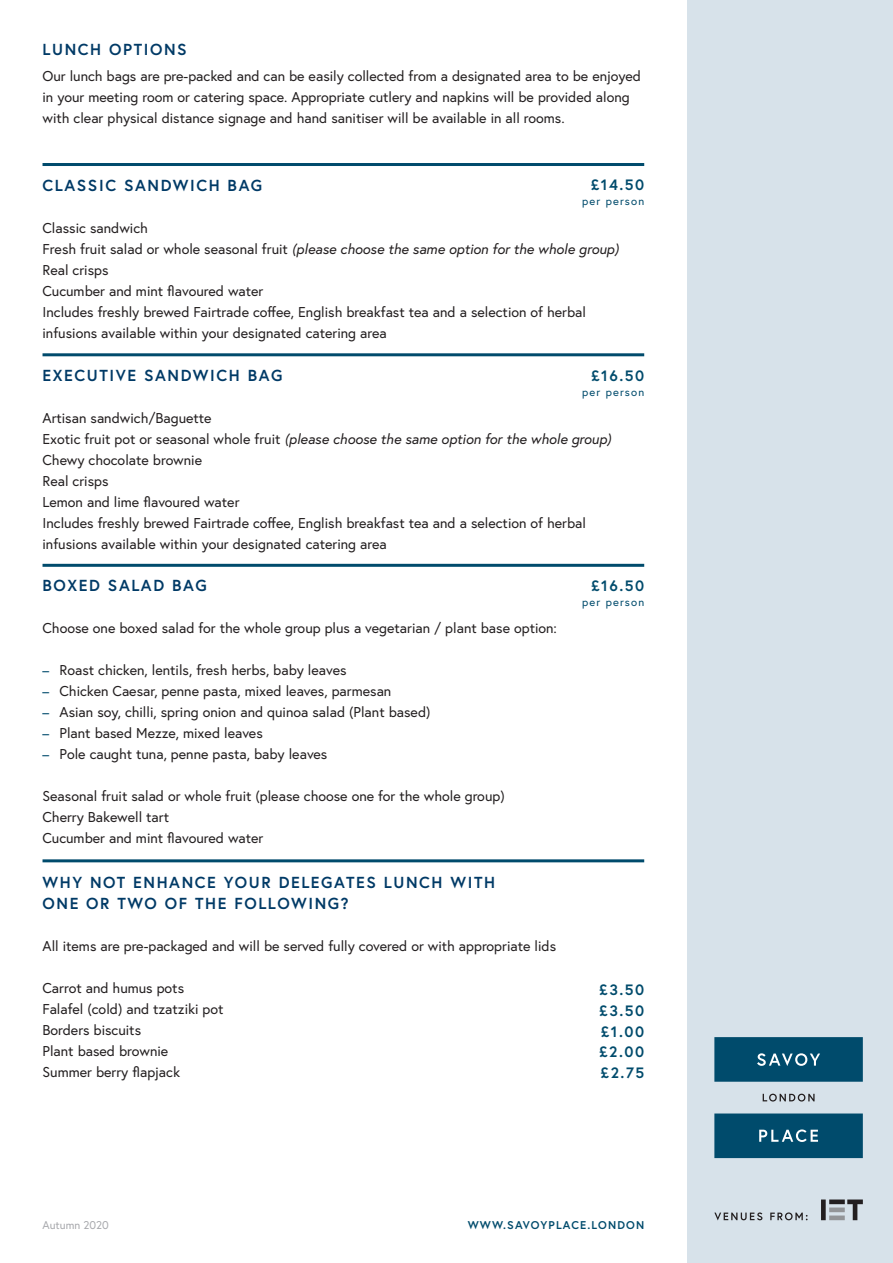
<style>
.page{position:relative;width:893px;height:1263px;background:#fff}
.page>*{position:absolute;margin:0;border:0;box-sizing:border-box;transform-origin:0 0}
.t1{font:700 15.9px/21px "Europa";letter-spacing:.1em;color:#003a66}
.t2{font:700 15px "Europa";letter-spacing:.1em;color:#004b6c}
.t3{font:14.25px/21px "Europa";color:#231f20}
.t4{font:italic 14.25px "Europa";color:#231f20}
.t5{font:11.25px "Europa";letter-spacing:.1em;color:#004b6c}
.t6{font:700 11.25px "Europa";letter-spacing:.1em;color:#004b6c}
.t7{font:11.25px "Europa";color:#a8a9ad}
.s1{font-style:normal}
.s2{font-size:13.5px;color:#004b6c}
</style>
<div class="page">
<div style="left:687px;top:0;width:206px;height:1263px;background:#d7e2ea"></div>
<svg style="left:821px;top:1199px;width:42px;height:21px"></svg>
<svg style="left:714px;top:1212px;width:48px;height:8px"></svg>
<svg style="left:770px;top:1212px;width:38px;height:8px"></svg>
<svg style="left:714px;top:1037px;width:149px;height:121px"></svg>
<hr style="left:43px;top:353px;width:601px;height:3px;background:#004b6c">
<hr style="left:43px;top:163px;width:601px;height:3px;background:#004b6c">
<hr style="left:43px;top:564px;width:601px;height:3px;background:#004b6c">
<hr style="left:43px;top:859px;width:601px;height:3px;background:#004b6c">
<p class="t1" style="left:43px;top:39px;width:146px">LUNCH OPTIONS</p>
<p class="t3" style="left:43px;top:65px;width:600px">Our lunch bags are pre-packed and can be easily collected from a designated area to be enjoyed in your meeting room or catering space. Appropriate cutlery and napkins will be provided along with clear physical distance signage and hand sanitiser will be available in all rooms.</p>
<p class="t1" style="left:43px;top:174px;width:221px">CLASSIC SANDWICH BAG</p>
<p class="t3" style="left:43px;top:217px;width:107px">Classic sandwich</p>
<p class="t4" style="left:43px;top:239px;width:578px"><span class="s1">Fresh fruit salad or whole seasonal fruit</span> (please choose the same option for the whole group)</p>
<p class="t3" style="left:43px;top:259px;width:68px">Real crisps</p>
<p class="t3" style="left:43px;top:280px;width:222px">Cucumber and mint flavoured water</p>
<p class="t3" style="left:43px;top:301px;width:545px">Includes freshly brewed Fairtrade coffee, English breakfast tea and a selection of herbal infusions available within your designated catering area</p>
<p class="t1" style="left:43px;top:364px;width:241px">EXECUTIVE SANDWICH BAG</p>
<p class="t3" style="left:43px;top:407px;width:171px">Artisan sandwich/Baguette</p>
<p class="t4" style="left:43px;top:430px;width:570px"><span class="s1">Exotic fruit pot or seasonal whole fruit</span> (please choose the same option for the whole group)</p>
<p class="t3" style="left:43px;top:449px;width:161px">Chewy chocolate brownie</p>
<p class="t3" style="left:43px;top:470px;width:68px">Real crisps</p>
<p class="t3" style="left:43px;top:491px;width:199px">Lemon and lime flavoured water</p>
<p class="t3" style="left:43px;top:512px;width:545px">Includes freshly brewed Fairtrade coffee, English breakfast tea and a selection of herbal infusions available within your designated catering area</p>
<p class="t1" style="left:43px;top:574px;width:166px">BOXED SALAD BAG</p>
<p class="t3" style="left:43px;top:617px;width:516px">Choose one boxed salad for the whole group plus a vegetarian / plant base option:</p>
<p class="t3" style="left:43px;top:659px;width:306px"><span class="s2">–</span> Roast chicken, lentils, fresh herbs, baby leaves</p>
<p class="t3" style="left:43px;top:680px;width:350px"><span class="s2">–</span> Chicken Caesar, penne pasta, mixed leaves, parmesan</p>
<p class="t3" style="left:43px;top:701px;width:390px"><span class="s2">–</span> Asian soy, chilli, spring onion and quinoa salad (Plant based)</p>
<p class="t3" style="left:43px;top:722px;width:222px"><span class="s2">–</span> Plant based Mezze, mixed leaves</p>
<p class="t3" style="left:43px;top:743px;width:286px"><span class="s2">–</span> Pole caught tuna, penne pasta, baby leaves</p>
<p class="t3" style="left:43px;top:785px;width:464px">Seasonal fruit salad or whole fruit (please choose one for the whole group)</p>
<p class="t3" style="left:43px;top:806px;width:128px">Cherry Bakewell tart</p>
<p class="t3" style="left:43px;top:827px;width:222px">Cucumber and mint flavoured water</p>
<p class="t2" style="left:591px;top:175px;width:55px">£14.50</p>
<p class="t5" style="left:582px;top:194px;width:63px">per person</p>
<p class="t2" style="left:591px;top:365px;width:55px">£16.50</p>
<p class="t5" style="left:582px;top:385px;width:63px">per person</p>
<p class="t2" style="left:591px;top:576px;width:55px">£16.50</p>
<p class="t5" style="left:582px;top:595px;width:63px">per person</p>
<p class="t1" style="left:43px;top:872px;width:454px">WHY NOT ENHANCE YOUR DELEGATES LUNCH WITH<br>ONE OR TWO OF THE FOLLOWING?</p>
<p class="t3" style="left:43px;top:935px;width:515px">All items are pre-packaged and will be served fully covered or with appropriate lids</p>
<p class="t3" style="left:43px;top:977px;width:143px">Carrot and humus pots</p>
<p class="t3" style="left:43px;top:998px;width:183px">Falafel (cold) and tzatziki pot</p>
<p class="t3" style="left:43px;top:1019px;width:100px">Borders biscuits</p>
<p class="t3" style="left:43px;top:1040px;width:127px">Plant based brownie</p>
<p class="t3" style="left:43px;top:1061px;width:139px">Summer berry flapjack</p>
<p class="t2" style="left:599px;top:980px;width:47px">£3.50</p>
<p class="t2" style="left:599px;top:1000px;width:47px">£3.50</p>
<p class="t2" style="left:601px;top:1021px;width:45px">£1.00</p>
<p class="t2" style="left:599px;top:1042px;width:47px">£2.00</p>
<p class="t2" style="left:601px;top:1063px;width:45px">£2.75</p>
<p class="t7" style="left:43px;top:1218px;width:68px">Autumn 2020</p>
<p class="t6" style="left:468px;top:1217px;width:178px">WWW.SAVOYPLACE.LONDON</p>
</div>
